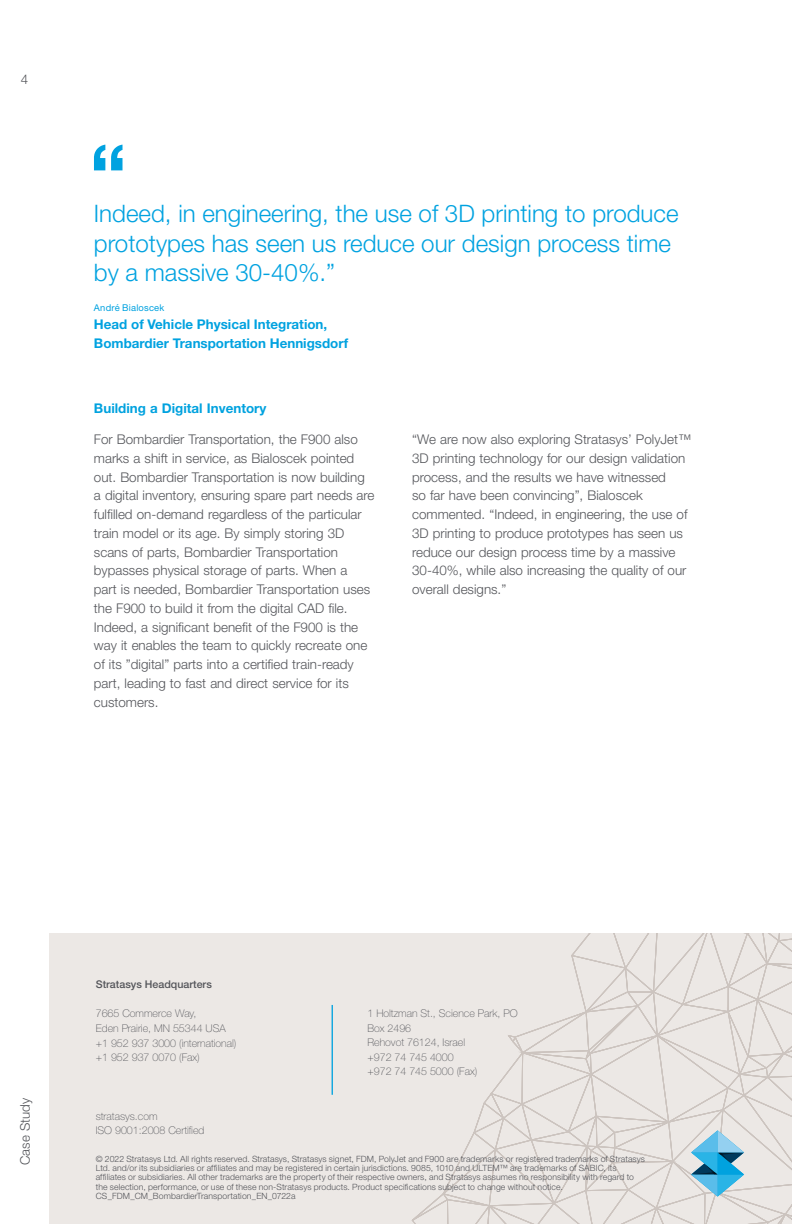
<style>
.page{position:relative;width:792px;height:1224px;background:#fff}
.page>*{position:absolute;margin:0;border:0;box-sizing:border-box;transform-origin:0 0}
.t1{font:300 24.2px/29.4px "Helvetica Neue LT Std";color:#00a2e0}
.t2{font:300 13.4px/18.8px "Helvetica Neue LT Std";color:#54555a}
.t3{font:700 13.4px/18.8px "Helvetica Neue LT Std";color:#00a2e0}
.t4{font:700 13.4px "Helvetica Neue LT Std";color:#00a2df}
.t5{font:100 10.6px/14.6px "Helvetica Neue LT Std";color:#54555a}
.t6{font:500 10.6px "Helvetica Neue LT Std";color:#54555a}
.t7{font:9.4px "Helvetica Neue LT Std";letter-spacing:.02em;color:#00a2e0}
.t8{font:300 8.6px/9.4px "Helvetica Neue LT Std";letter-spacing:.01em;color:#54555a}
</style>
<div class="page">
<div style="left:49px;top:933px;width:743px;height:291px;background:#ece8e5"></div>
<svg style="left:412px;top:933px;width:380px;height:291px"></svg>
<hr style="left:332px;top:1005px;width:1px;height:90px;background:#00a2df">
<svg style="left:94px;top:145px;width:29px;height:25px"></svg>
<p class="t2" style="left:21px;top:70px;width:9px">4</p>
<h1 class="t1" style="left:94px;top:199px;width:586px">Indeed, in engineering, the use of 3D printing to produce prototypes has seen us reduce our design process time by a massive 30-40%.”</h1>
<p class="t7" style="left:94px;top:302px;width:72px">André Bialoscek</p>
<p class="t3" style="left:94px;top:315px;width:256px">Head of Vehicle Physical Integration,<br>Bombardier Transportation Hennigsdorf</p>
<p class="t4" style="left:94px;top:400px;width:174px">Building a Digital Inventory</p>
<p class="t2" style="left:94px;top:430px;width:282px">For Bombardier Transportation, the F900 also marks a shift in service, as Bialoscek pointed out. Bombardier Transportation is now building a digital inventory, ensuring spare part needs are fulfilled on-demand regardless of the particular train model or its age. By simply storing 3D scans of parts, Bombardier Transportation bypasses physical storage of parts. When a<br>part is needed, Bombardier Transportation uses the F900 to build it from the digital CAD file.<br>Indeed, a significant benefit of the F900 is the way it enables the team to quickly recreate one of its ”digital” parts into a certified train-ready part, leading to fast and direct service for its customers.</p>
<p class="t2" style="left:412px;top:430px;width:281px">“We are now also exploring Stratasys’ PolyJet™ 3D printing technology for our design validation process, and the results we have witnessed<br>so far have been convincing”, Bialoscek commented. “Indeed, in engineering, the use of 3D printing to produce prototypes has seen us reduce our design process time by a massive 30-40%, while also increasing the quality of our overall designs.”</p>
<p class="t2" style="left:15px;top:1165px;width:69px;rotate:-90deg">Case Study</p>
<p class="t6" style="left:96px;top:978px;width:118px">Stratasys Headquarters</p>
<p class="t5" style="left:96px;top:1006px;width:142px">7665 Commerce Way,<br>Eden Prairie, MN 55344 USA +1 952 937 3000 (international) +1 952 937 0070 (Fax)</p>
<p class="t5" style="left:96px;top:1109px;width:110px">stratasys.com<br>ISO 9001:2008 Certified</p>
<p class="t5" style="left:367px;top:1006px;width:152px">1 Holtzman St., Science Park, PO<br>Box 2496<br>Rehovot 76124, Israel<br>+972 74 745 4000<br>+972 74 745 5000 (Fax)</p>
<p class="t8" style="left:96px;top:1154px;width:551px">© 2022 Stratasys Ltd. All rights reserved. Stratasys, Stratasys signet, FDM, PolyJet and F900 are trademarks or registered trademarks of Stratasys Ltd. and/or its subsidiaries or affiliates and may be registered in certain jurisdictions. 9085, 1010 and ULTEM™ are trademarks of SABIC, its affiliates or subsidiaries. All other trademarks are the property of their respective owners, and Stratasys assumes no responsibility with regard to the selection, performance, or use of these non-Stratasys products. Product specifications subject to change without notice.<br>CS_FDM_CM_BombardierTransportation_EN_0722a</p>
</div>
